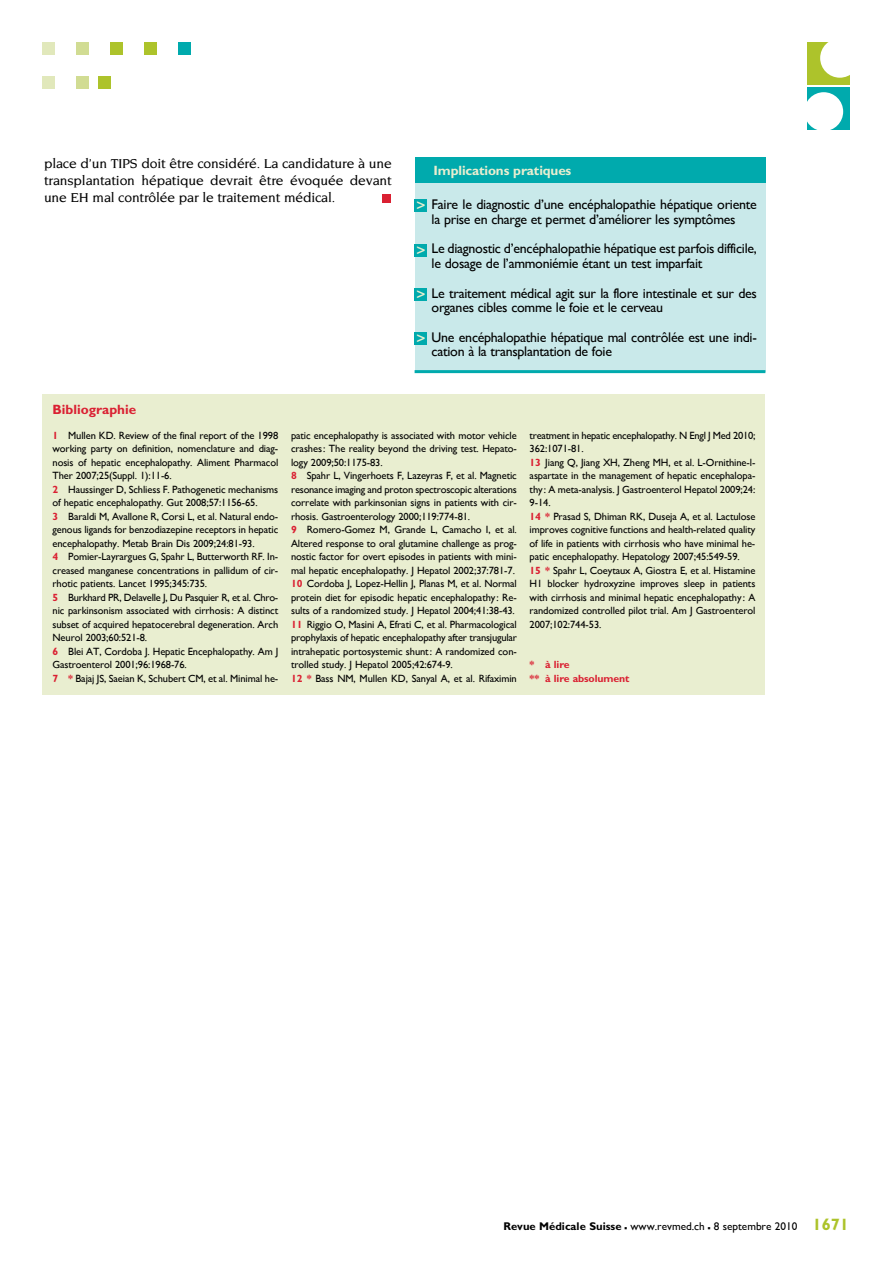
<style>
.page{position:relative;width:893px;height:1263px;background:#fff}
.page>*{position:absolute;margin:0;border:0;box-sizing:border-box;transform-origin:0 0}
.t1{font:13.95px/14.7px "Gill Sans";letter-spacing:-.02em;color:#000}
.t2{font:500 13.95px/17.2px "Novarese";letter-spacing:-.01em;color:#000;text-align:justify}
.t3{font:700 13.5px "Gill Sans";letter-spacing:-.01em;color:#e9eed0}
.t4{font:700 13.5px "Gill Sans";color:#da2032}
.t5{font:11.25px "Gill Sans";color:#000}
.t6{font:10.5px/13.5px "Gill Sans";letter-spacing:-.01em;color:#000}
.t7{font:700 10.5px/13.5px "Gill Sans";letter-spacing:-.01em;color:#da2032}
.s1{font-family:"Insignia";font-size:15px;color:#e9eed0}
.s2{font-weight:700;color:#da2032}
.s3{font-weight:700}
.s4{font-weight:700;font-size:16.5px}
.s5{font-weight:700;font-size:16.5px;color:#adc32b}
</style>
<div class="page">
<div style="left:179px;top:43px;width:12px;height:12px;background:#00aaad"></div>
<div style="left:145px;top:43px;width:12px;height:12px;background:#adc32b"></div>
<div style="left:111px;top:43px;width:12px;height:12px;background:#adc32b"></div>
<div style="left:77px;top:43px;width:12px;height:12px;background:#d1dc93"></div>
<div style="left:43px;top:43px;width:12px;height:12px;background:#e1e8bb"></div>
<div style="left:99px;top:77px;width:12px;height:12px;background:#adc32b"></div>
<div style="left:77px;top:77px;width:12px;height:12px;background:#d1dc93"></div>
<div style="left:43px;top:77px;width:12px;height:12px;background:#e1e8bb"></div>
<div style="left:382px;top:194px;width:8px;height:8px;background:#da2032"></div>
<div style="left:807px;top:43px;width:43px;height:42px;background:#adc32b"></div>
<div style="left:820px;top:38px;width:39px;height:40px;background:#fff;border-radius:50%"></div>
<div style="left:807px;top:88px;width:43px;height:42px;background:#00aaad"></div>
<div style="left:804px;top:92px;width:39px;height:39px;background:#fff;border-radius:50%"></div>
<div style="left:43px;top:395px;width:722px;height:300px;background:#e9eed0"></div>
<div style="left:415px;top:183px;width:350px;height:189px;background:#c9e9ea"></div>
<div style="left:415px;top:157px;width:350px;height:26px;background:#00aaad"></div>
<hr style="left:415px;top:370px;width:350px;height:3px;background:#00aaad">
<div style="left:415px;top:199px;width:12px;height:13px;background:#00aaad"></div>
<div style="left:415px;top:244px;width:12px;height:12px;background:#00aaad"></div>
<div style="left:415px;top:332px;width:12px;height:13px;background:#00aaad"></div>
<div style="left:415px;top:288px;width:12px;height:13px;background:#00aaad"></div>
<h1 class="t2" style="left:44px;top:155px;width:349px">place d’un TIPS doit être considéré. La candidature à une transplantation hépatique devrait être évoquée devant une EH mal contrôlée par le traitement médical.</h1>
<p class="t4" style="left:53px;top:401px;width:85px">Bibliographie</p>
<p class="t3" style="left:434px;top:162px;width:139px">Implications pratiques</p>
<h1 class="t1" style="left:416px;top:197px;width:342px;text-align:center"><span class="s1">&gt;</span> Faire le diagnostic d’une encéphalopathie hépatique oriente la prise en charge et permet d’améliorer les symptômes</h1>
<h1 class="t1" style="left:432px;top:241px;width:327px;text-indent:-15px"><span class="s1">&gt;</span> Le diagnostic d’encéphalopathie hépatique est parfois difficile, le dosage de l’ammoniémie étant un test imparfait</h1>
<h1 class="t1" style="left:432px;top:285px;width:327px;text-indent:-15px"><span class="s1">&gt;</span> Le traitement médical agit sur la flore intestinale et sur des organes cibles comme le foie et le cerveau</h1>
<h1 class="t1" style="left:432px;top:329px;width:327px;text-indent:-15px"><span class="s1">&gt;</span> Une encéphalopathie hépatique mal contrôlée est une indi&shy;cation à la transplantation de foie</h1>
<p class="t6" style="left:53px;top:428px;width:227px"><span class="s2">1</span> Mullen KD. Review of the final report of the 1998 working party on definition, nomenclature and diag&shy;nosis of hepatic encephalopathy. Aliment Pharmacol Ther 2007;25(Suppl. 1):11-6.<br><span class="s2">2</span> Haussinger D, Schliess F. Pathogenetic mechanisms of hepatic encephalopathy. Gut 2008;57:1156-65.<br><span class="s2">3</span> Baraldi M, Avallone R, Corsi L, et al. Natural endo&shy;genous ligands for benzodiazepine receptors in hepatic encephalopathy. Metab Brain Dis 2009;24:81-93.<br><span class="s2">4</span> Pomier-Layrargues G, Spahr L, Butterworth RF. In&shy;creased manganese concentrations in pallidum of cir&shy;rhotic patients. Lancet 1995;345:735.<br><span class="s2">5</span> Burkhard PR, Delavelle J, Du Pasquier R, et al. Chro&shy;nic parkinsonism associated with cirrhosis: A distinct subset of acquired hepatocerebral degeneration. Arch Neurol 2003;60:521-8.<br><span class="s2">6</span> Blei AT, Cordoba J. Hepatic Encephalopathy. Am J Gastroenterol 2001;96:1968-76.<br><span class="s2">7 *</span> Bajaj JS, Saeian K, Schubert CM, et al. Minimal he-</p>
<p class="t6" style="left:291px;top:428px;width:227px">patic encephalopathy is associated with motor vehicle crashes: The reality beyond the driving test. Hepato&shy;logy 2009;50:1175-83.<br><span class="s2">8</span> Spahr L, Vingerhoets F, Lazeyras F, et al. Magnetic resonance imaging and proton spectroscopic alterations correlate with parkinsonian signs in patients with cir&shy;rhosis. Gastroenterology 2000;119:774-81.<br><span class="s2">9</span> Romero-Gomez M, Grande L, Camacho I, et al.<br>Altered response to oral glutamine challenge as prog&shy;nostic factor for overt episodes in patients with mini&shy;mal hepatic encephalopathy. J Hepatol 2002;37:781-7.<br><span class="s2">10</span> Cordoba J, Lopez-Hellin J, Planas M, et al. Normal protein diet for episodic hepatic encephalopathy: Re&shy;sults of a randomized study. J Hepatol 2004;41:38-43.<br><span class="s2">11</span> Riggio O, Masini A, Efrati C, et al. Pharmacological prophylaxis of hepatic encephalopathy after transjugular intrahepatic portosystemic shunt: A randomized con&shy;trolled study. J Hepatol 2005;42:674-9.<br><span class="s2">12 *</span> Bass NM, Mullen KD, Sanyal A, et al. Rifaximin</p>
<p class="t6" style="left:530px;top:428px;width:227px">treatment in hepatic encephalopathy. N Engl J Med 2010; 362:1071-81.<br><span class="s2">13</span> Jiang Q, Jiang XH, Zheng MH, et al. L-Ornithine-l&shy;aspartate in the management of hepatic encephalopa&shy;thy: A meta-analysis. J Gastroenterol Hepatol 2009;24:<br>9-14.<br><span class="s2">14 *</span> Prasad S, Dhiman RK, Duseja A, et al. Lactulose improves cognitive functions and health-related quality of life in patients with cirrhosis who have minimal he&shy;patic encephalopathy. Hepatology 2007;45:549-59.<br><span class="s2">15 *</span> Spahr L, Coeytaux A, Giostra E, et al. Histamine H1 blocker hydroxyzine improves sleep in patients with cirrhosis and minimal hepatic encephalopathy: A randomized controlled pilot trial. Am J Gastroenterol 2007;102:744-53.</p>
<p class="t7" style="left:530px;top:658px;width:101px">* à lire<br>** à lire absolument</p>
<p class="t5" style="left:503px;top:1220px;width:347px"><span class="s3">Revue Médicale Suisse</span> <span class="s4">–</span> www.revmed.ch <span class="s4">–</span> 8 septembre 2010 <span class="s5">1671</span></p>
</div>
